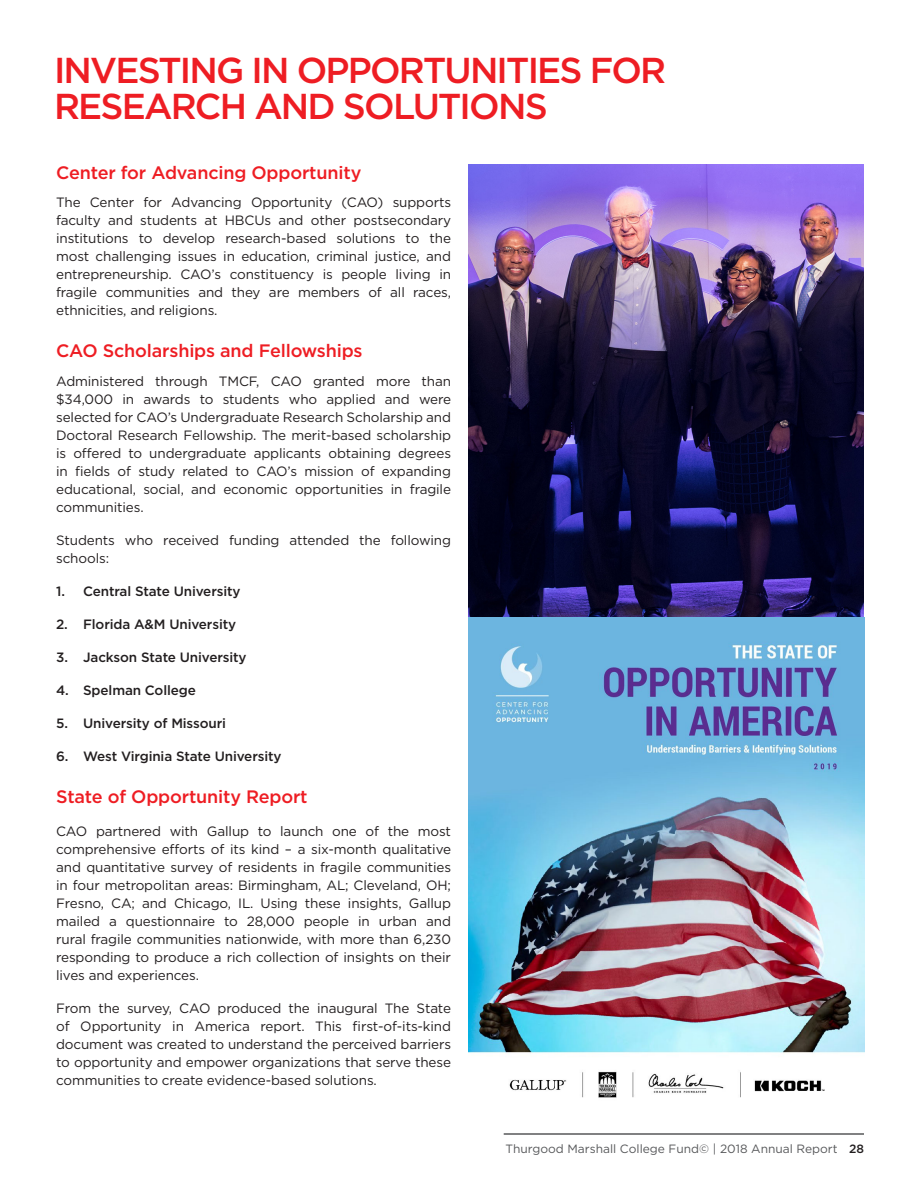
<style>
.page{position:relative;width:918px;height:1188px;background:#fff}
.page>*{position:absolute;margin:0;border:0;box-sizing:border-box;transform-origin:0 0}
.t1{font:500 36px/36px "Gotham";letter-spacing:-.05em;color:#ee1d23}
.Body_1{font:500 18px "Gotham";letter-spacing:-.01em;color:#ee1d23}
.Body_1-2{font:13.5px/18px "Gotham";letter-spacing:-.01em;color:#231f20;text-align:justify}
.t2{font:500 13.5px "Gotham";letter-spacing:-.01em;color:#231f20}
.t3{font:12px "Gotham";color:#57585a}
.s1{font-weight:500;color:#231f20}
</style>
<div class="page">
<hr style="left:504px;top:1133px;width:360px;height:2px;background:#57585a">
<img style="left:468px;top:164px;width:396px;height:934px">
<h1 class="t1" style="left:54px;top:52px;width:614px">INVESTING IN OPPORTUNITIES FOR<br>RESEARCH AND SOLUTIONS</h1>
<h2 class="Body_1" style="left:56px;top:160px;width:307px">Center for Advancing Opportunity</h2>
<p class="Body_1-2" style="left:56px;top:193px;width:396px">The Center for Advancing Opportunity (CAO) supports faculty and students at HBCUs and other postsecondary institutions to develop research-based solutions to the most challenging issues in education, criminal justice, and entrepreneurship. CAO’s constituency is people living in fragile communities and they are members of all races, ethnicities, and religions.</p>
<h2 class="Body_1" style="left:56px;top:339px;width:308px">CAO Scholarships and Fellowships</h2>
<p class="Body_1-2" style="left:56px;top:372px;width:396px">Administered through TMCF, CAO granted more than $34,000 in awards to students who applied and were selected for CAO’s Undergraduate Research Scholarship and Doctoral Research Fellowship. The merit-based scholarship is offered to undergraduate applicants obtaining degrees in fields of study related to CAO’s mission of expanding educational, social, and economic opportunities in fragile communities.</p>
<p class="Body_1-2" style="left:56px;top:531px;width:396px">Students who received funding attended the following schools:</p>
<p class="t2" style="left:56px;top:583px;width:186px">1. Central State University</p>
<p class="t2" style="left:56px;top:616px;width:182px">2. Florida A&amp;M University</p>
<p class="t2" style="left:56px;top:649px;width:192px">3. Jackson State University</p>
<p class="t2" style="left:56px;top:682px;width:141px">4. Spelman College</p>
<p class="t2" style="left:56px;top:715px;width:171px">5. University of Missouri</p>
<p class="t2" style="left:56px;top:748px;width:227px">6. West Virginia State University</p>
<p class="Body_1" style="left:56px;top:785px;width:253px">State of Opportunity Report</p>
<p class="Body_1-2" style="left:56px;top:822px;width:396px">CAO partnered with Gallup to launch one of the most comprehensive efforts of its kind – a six-month qualitative and quantitative survey of residents in fragile communities in four metropolitan areas: Birmingham, AL; Cleveland, OH; Fresno, CA; and Chicago, IL. Using these insights, Gallup mailed a questionnaire to 28,000 people in urban and rural fragile communities nationwide, with more than 6,230 responding to produce a rich collection of insights on their lives and experiences.</p>
<p class="Body_1-2" style="left:56px;top:999px;width:396px">From the survey, CAO produced the inaugural The State of Opportunity in America report. This first-of-its-kind document was created to understand the perceived barriers to opportunity and empower organizations that serve these communities to create evidence-based solutions.</p>
<p class="t3" style="left:506px;top:1141px;width:360px">Thurgood Marshall College Fund© | 2018 Annual Report <span class="s1">28</span></p>
</div>
